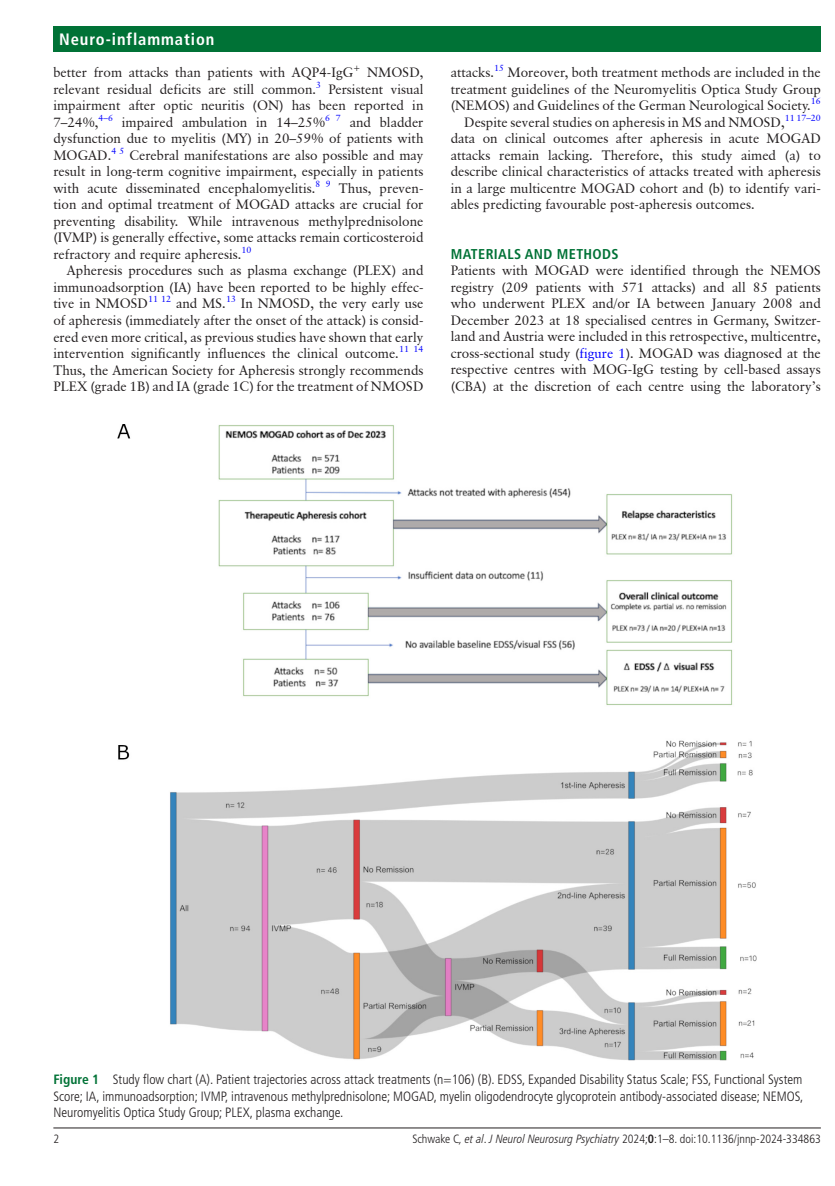
<style>
.page{position:relative;width:835px;height:1186px;background:#fff}
.page>*{position:absolute;margin:0;border:0;box-sizing:border-box;transform-origin:0 0}
.t1{font:700 condensed 16.5px "Frutiger LT Pro";letter-spacing:.055em;color:#fff}
.t2{font:700 condensed 14.25px "Frutiger LT Pro";letter-spacing:.025em;color:#007236}
.t3{font:13.5px/16.5px "Classical Garamond BT";color:#231f20;text-align:justify}
.t4{font:300 condensed 13.5px/16.5px "Frutiger LT Pro";color:#231f20;text-align:justify}
.t5{font:300 condensed 12px "Frutiger LT Pro";color:#231f20}
.s1{color:#00f}
.s2{font-weight:700;color:#007236}
.s3{font-style:italic}
.s4{font-weight:700}
</style>
<div class="page">
<hr style="left:53px;top:1127px;width:767px;height:1px;background:#231f20">
<div style="left:53px;top:26px;width:767px;height:25px;background:#007236"></div>
<img style="left:117px;top:424px;width:639px;height:636px">
<p class="t1" style="left:59px;top:29px;width:157px">Neuro-inflammation</p>
<p class="t3" style="left:53px;top:64px;width:371px">better from attacks than patients with AQP4-IgG<sup>+</sup> NMOSD, relevant residual deficits are still common.<sup>3</sup> Persistent visual impairment after optic neuritis (ON) has been reported in 7–24%,<sup>4–6</sup> impaired ambulation in 14–25%<sup>6</sup> <sup>7</sup> and bladder dysfunction due to myelitis (MY) in 20–59% of patients with MOGAD.<sup>4</sup> <sup>5</sup> Cerebral manifestations are also possible and may result in long-term cognitive impairment, especially in patients with acute disseminated encephalomyelitis.<sup>8</sup> <sup>9</sup> Thus, preven&shy;tion and optimal treatment of MOGAD attacks are crucial for preventing disability. While intravenous methylprednisolone (IVMP) is generally effective, some attacks remain corticosteroid refractory and require apheresis.<sup>10</sup></p>
<p class="t3" style="left:53px;top:262px;width:371px;text-indent:14px">Apheresis procedures such as plasma exchange (PLEX) and immunoadsorption (IA) have been reported to be highly effec&shy;tive in NMOSD<sup>11</sup> <sup>12</sup> and MS.<sup>13</sup> In NMOSD, the very early use of apheresis (immediately after the onset of the attack) is consid&shy;ered even more critical, as previous studies have shown that early intervention significantly influences the clinical outcome.<sup>11</sup> <sup>14<br></sup>Thus, the American Society for Apheresis strongly recommends PLEX (grade 1B) and IA (grade 1C) for the treatment of NMOSD</p>
<p class="t3" style="left:450px;top:64px;width:371px">attacks.<sup>15</sup> Moreover, both treatment methods are included in the</p>
<p class="t3" style="left:450px;top:81px;width:371px">treatment guidelines of the Neuromyelitis Optica Study Group</p>
<p class="t3" style="left:450px;top:97px;width:371px">(NEMOS) and Guidelines of the German Neurological Society.<sup>16</sup></p>
<p class="t3" style="left:464px;top:114px;width:358px">Despite several studies on apheresis in MS and NMOSD,<sup>11</sup> <sup>17–20</sup></p>
<p class="t3" style="left:450px;top:130px;width:371px">data on clinical outcomes after apheresis in acute MOGAD</p>
<p class="t3" style="left:450px;top:147px;width:371px">attacks remain lacking. Therefore, this study aimed (a) to</p>
<p class="t3" style="left:450px;top:163px;width:371px">describe clinical characteristics of attacks treated with apheresis</p>
<p class="t3" style="left:450px;top:180px;width:371px">in a large multicentre MOGAD cohort and (b) to identify vari-</p>
<p class="t3" style="left:450px;top:196px;width:305px">ables predicting favourable post-apheresis outcomes.</p>
<p class="t2" style="left:450px;top:246px;width:169px">MATERIALS AND METHODS</p>
<p class="t3" style="left:450px;top:262px;width:371px">Patients with MOGAD were identified through the NEMOS registry (209 patients with 571 attacks) and all 85 patients who underwent PLEX and/or IA between January 2008 and December 2023 at 18 specialised centres in Germany, Switzer&shy;land and Austria were included in this retrospective, multicentre, cross-sectional study (<span class="s1">figure 1</span>). MOGAD was diagnosed at the respective centres with MOG-IgG testing by cell-based assays (CBA) at the discretion of each centre using the laboratory’s</p>
<p class="t4" style="left:53px;top:1071px;width:751px"><span class="s2">Figure 1</span> Study flow chart (A). Patient trajectories across attack treatments (n=106) (B). EDSS, Expanded Disability Status Scale; FSS, Functional System Score; IA, immunoadsorption; IVMP, intravenous methylprednisolone; MOGAD, myelin oligodendrocyte glycoprotein antibody-associated disease; NEMOS, Neuromyelitis Optica Study Group; PLEX, plasma exchange.</p>
<p class="t5" style="left:53px;top:1131px;width:7px">2</p>
<p class="t5" style="left:412px;top:1131px;width:410px">Schwake C<span class="s3">, et al</span>. <span class="s3">J Neurol Neurosurg Psychiatry</span> 2024;<span class="s4">0</span>:1–8. doi:10.1136/jnnp-2024-334863</p>
</div>
